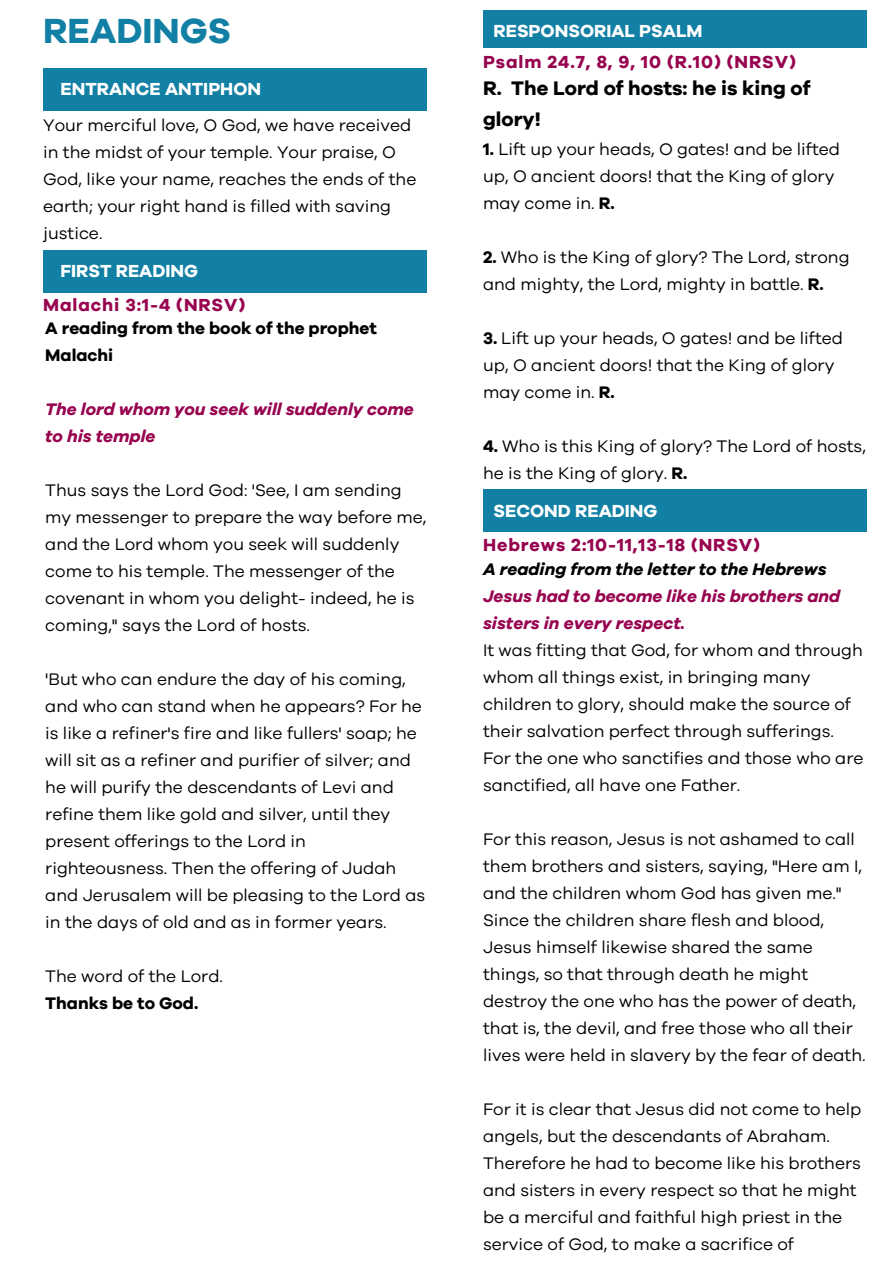
<style>
.page{position:relative;width:894px;height:1264px;background:#fff}
.page>*{position:absolute;margin:0;border:0;box-sizing:border-box;transform-origin:0 0}
.t1{font:700 36px "Galano Grotesque";color:#1180a4}
.t2{font:700 20.25px/31.5px "Galano Grotesque";color:#000}
.t3{font:700 18px "Galano Grotesque";letter-spacing:.05em;color:#97034f}
.t4{font:700 18px "Galano Grotesque";color:#fff}
.t5{font:17.25px/27px "Galano Grotesque";color:#000}
.t6{font:italic 700 17.25px/27px "Galano Grotesque";color:#97034f}
.t7{font:700 17.25px/27px "Galano Grotesque";color:#000}
.t8{font:italic 700 17.25px "Galano Grotesque";color:#000}
.s1{font-weight:700}
</style>
<div class="page">
<div style="left:43px;top:68px;width:383px;height:43px;background:#1180a4"></div>
<div style="left:43px;top:250px;width:383px;height:43px;background:#1180a4"></div>
<div style="left:483px;top:10px;width:382px;height:38px;background:#1180a4"></div>
<div style="left:483px;top:489px;width:382px;height:42px;background:#1180a4"></div>
<h1 class="t1" style="left:43px;top:9px;width:189px">READINGS</h1>
<p class="t4" style="left:60px;top:78px;width:202px">ENTRANCE ANTIPHON</p>
<p class="t5" style="left:43px;top:111px;width:374px">Your merciful love, O God, we have received in the midst of your temple. Your praise, O God, like your name, reaches the ends of the earth; your right hand is filled with saving justice.</p>
<p class="t4" style="left:60px;top:260px;width:139px">FIRST READING</p>
<p class="t3" style="left:43px;top:294px;width:203px">Malachi 3:1-4 (NRSV)</p>
<p class="t7" style="left:45px;top:314px;width:333px">A reading from the book of the prophet<br>Malachi</p>
<p class="t6" style="left:45px;top:395px;width:370px">The lord whom you seek will suddenly come to his temple</p>
<p class="t5" style="left:45px;top:476px;width:382px">Thus says the Lord God: 'See, I am sending my messenger to prepare the way before me, and the Lord whom you seek will suddenly come to his temple. The messenger of the covenant in whom you delight- indeed, he is coming," says the Lord of hosts.</p>
<p class="t5" style="left:45px;top:665px;width:381px">'But who can endure the day of his coming, and who can stand when he appears? For he is like a refiner's fire and like fullers' soap; he will sit as a refiner and purifier of silver; and he will purify the descendants of Levi and refine them like gold and silver, until they present offerings to the Lord in righteousness. Then the offering of Judah and Jerusalem will be pleasing to the Lord as in the days of old and as in former years.</p>
<p class="t5" style="left:45px;top:962px;width:179px">The word of the Lord.</p>
<p class="t7" style="left:45px;top:989px;width:154px">Thanks be to God.</p>
<p class="t4" style="left:493px;top:20px;width:210px">RESPONSORIAL PSALM</p>
<p class="t3" style="left:483px;top:51px;width:314px">Psalm 24.7, 8, 9, 10 (R.10) (NRSV)</p>
<p class="t2" style="left:483px;top:72px;width:329px">R. The Lord of hosts: he is king of glory!</p>
<p class="t5" style="left:483px;top:135px;width:358px"><span class="s1">1.</span> Lift up your heads, O gates! and be lifted up, O ancient doors! that the King of glory may come in. <span class="s1">R.</span></p>
<p class="t5" style="left:483px;top:243px;width:368px"><span class="s1">2.</span> Who is the King of glory? The Lord, strong and mighty, the Lord, mighty in battle. <span class="s1">R.</span></p>
<p class="t5" style="left:483px;top:324px;width:361px"><span class="s1">3.</span> Lift up your heads, O gates! and be lifted up, O ancient doors! that the King of glory may come in. <span class="s1">R.</span></p>
<p class="t5" style="left:483px;top:432px;width:384px"><span class="s1">4.</span> Who is this King of glory? The Lord of hosts, he is the King of glory. <span class="s1">R.</span></p>
<p class="t4" style="left:493px;top:500px;width:165px">SECOND READING</p>
<p class="t3" style="left:483px;top:533px;width:278px">Hebrews 2:10-11,13-18 (NRSV)</p>
<p class="t8" style="left:483px;top:558px;width:345px">A reading from the letter to the Hebrews</p>
<p class="t6" style="left:483px;top:582px;width:358px">Jesus had to become like his brothers and sisters in every respect.</p>
<p class="t5" style="left:483px;top:636px;width:382px">It was fitting that God, for whom and through whom all things exist, in bringing many children to glory, should make the source of their salvation perfect through sufferings.<br>For the one who sanctifies and those who are sanctified, all have one Father.</p>
<p class="t5" style="left:483px;top:825px;width:384px">For this reason, Jesus is not ashamed to call them brothers and sisters, saying, "Here am I, and the children whom God has given me." Since the children share flesh and blood, Jesus himself likewise shared the same things, so that through death he might destroy the one who has the power of death, that is, the devil, and free those who all their lives were held in slavery by the fear of death.</p>
<p class="t5" style="left:483px;top:1095px;width:380px">For it is clear that Jesus did not come to help angels, but the descendants of Abraham.<br>Therefore he had to become like his brothers and sisters in every respect so that he might be a merciful and faithful high priest in the service of God, to make a sacrifice of</p>
</div>
